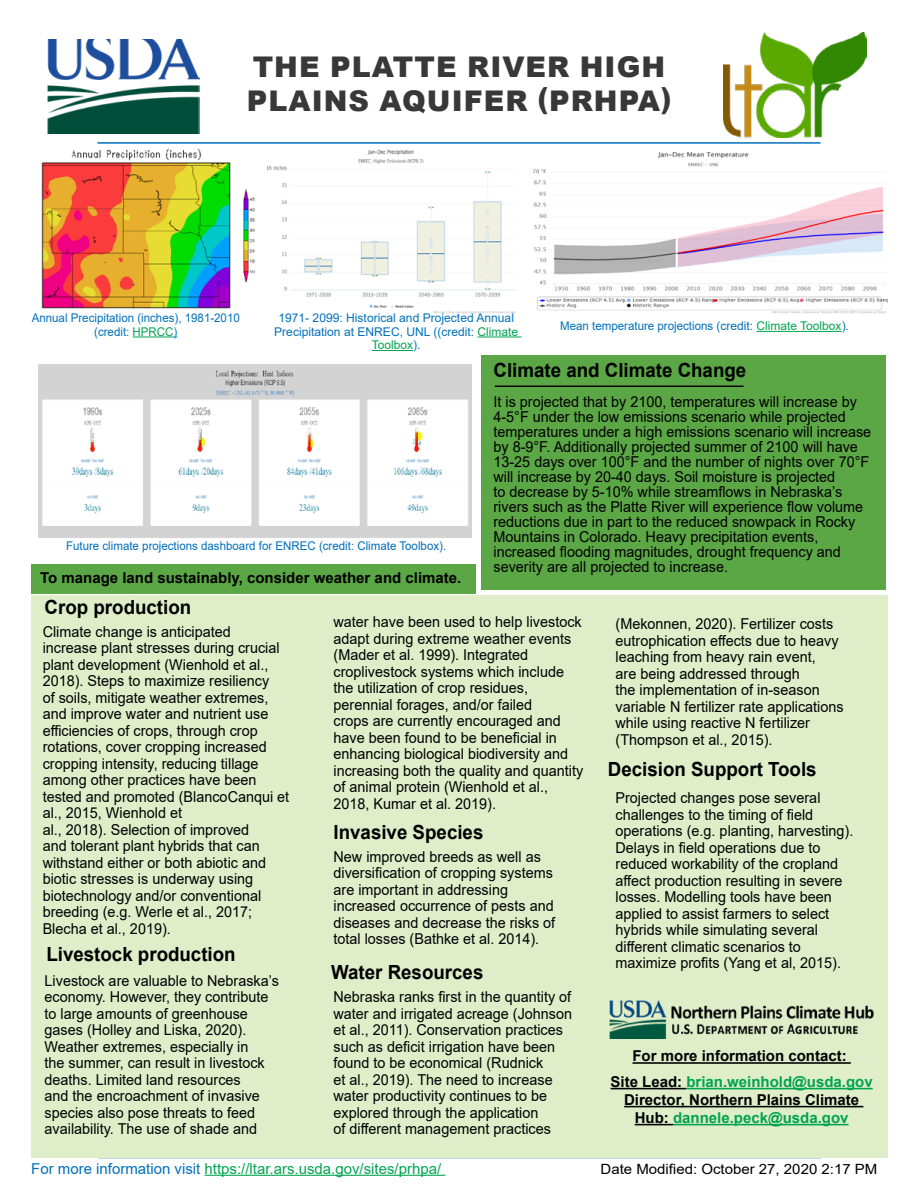
<style>
.page{position:relative;width:918px;height:1188px;background:#fff}
.page>*{position:absolute;margin:0;border:0;box-sizing:border-box;transform-origin:0 0}
.t1{font:900 28.5px/34.2px "Arial";letter-spacing:.035em;color:#383839}
.t2{font:700 19.5px "Arial";color:#000;scale:.96 1}
.t3{font:15px/16.5px "Arial";color:#000;scale:.96 1}
.t4{font:700 15px/25.7px "Arial";color:#000;text-align:center}
.t5{font:15px "Arial";color:#00a450}
.t6{font:14.1px "Arial";color:#000;scale:1.06 1}
.t7{font:12px/13.5px "Arial";color:#0070bb;text-align:center;scale:.96 1}
.t8{font:12px/13.5px "Arial";color:#0070bb;text-align:center}
.s1{color:#00a450}
.s2{color:#0082c9}
.s3{color:#0070bb}
</style>
<div class="page">
<img style="left:47px;top:39px;width:153px;height:94px">
<img style="left:724px;top:32px;width:142px;height:105px">
<div style="left:482px;top:355px;width:404px;height:234px;background:#5ba745"></div>
<hr style="left:495px;top:386px;width:249px;height:1px;background:#000">
<hr style="left:97px;top:142px;width:724px;height:2px;background:#0070bb">
<hr style="left:98px;top:1157px;width:723px;height:1px;background:#0070bb">
<img style="left:38px;top:364px;width:433px;height:174px">
<img style="left:533px;top:152px;width:355px;height:161px">
<img style="left:41px;top:148px;width:214px;height:161px">
<img style="left:267px;top:149px;width:249px;height:164px">
<hr style="left:133px;top:337px;width:41px;height:1px;background:#00a450">
<hr style="left:757px;top:331px;width:85px;height:1px;background:#00a450">
<div style="left:32px;top:595px;width:856px;height:562px;background:#dfedc9"></div>
<div style="left:31px;top:564px;width:445px;height:30px;background:#5ba745"></div>
<hr style="left:633px;top:1062px;width:218px;height:2px;background:#000">
<hr style="left:611px;top:1088px;width:75px;height:1px;background:#000">
<hr style="left:686px;top:1088px;width:187px;height:1px;background:#00a450">
<hr style="left:624px;top:1106px;width:239px;height:1px;background:#000">
<hr style="left:635px;top:1124px;width:38px;height:1px;background:#000">
<hr style="left:673px;top:1124px;width:176px;height:1px;background:#00a450">
<img style="left:609px;top:1000px;width:265px;height:38px">
<hr style="left:478px;top:337px;width:44px;height:1px;background:#00a450">
<hr style="left:372px;top:350px;width:41px;height:1px;background:#00a450">
<hr style="left:205px;top:1175px;width:241px;height:1px;background:#00a450">
<h1 class="t1" style="left:247px;top:49px;width:426px">THE PLATTE RIVER HIGH<br>PLAINS AQUIFER (PRHPA)</h1>
<p class="t7" style="left:32px;top:311px;width:218px">Annual Precipitation (inches), 1981-2010 (credit: <span class="s1">HPRCC</span><span class="s2">)</span></p>
<p class="t7" style="left:560px;top:319px;width:302px">Mean temperature projections (credit: <span class="s1">Climate Toolbox</span>).</p>
<p class="t8" style="left:274px;top:311px;width:246px">1971- 2099: Historical and Projected Annual<br>Precipitation at ENREC, UNL ((credit: <span class="s1">Climate<br>Toolbox</span>).</p>
<h2 class="t2" style="left:494px;top:356px;width:265px">Climate and Climate Change</h2>
<p class="t3" style="left:494px;top:394px;width:395px;line-height:15px">It is projected that by 2100, temperatures will increase by 4-5°F under the low emissions scenario while projected temperatures under a high emissions scenario will increase by 8-9°F. Additionally projected summer of 2100 will have 13-25 days over 100°F and the number of nights over 70°F will increase by 20-40 days. Soil moisture is projected<br>to decrease by 5-10% while streamflows in Nebraska’s rivers such as the Platte River will experience flow volume reductions due in part to the reduced snowpack in Rocky Mountains in Colorado. Heavy precipitation events, increased flooding magnitudes, drought frequency and severity are all projected to increase.</p>
<p class="t7" style="left:66px;top:539px;width:398px">Future climate projections dashboard for ENREC (credit: Climate Toolbox).</p>
<p class="t4" style="left:40px;top:565px;width:423px">To manage land sustainably, consider weather and climate.</p>
<h2 class="t2" style="left:45px;top:593px;width:154px">Crop production</h2>
<p class="t3" style="left:334px;top:614px;width:262px">water have been used to help livestock adapt during extreme weather events (Mader et al. 1999). Integrated croplivestock systems which include the utilization of crop residues, perennial forages, and/or failed<br>crops are currently encouraged and have been found to be beneficial in enhancing biological biodiversity and increasing both the quality and quantity of animal protein (Wienhold et al., 2018, Kumar et al. 2019).</p>
<p class="t3" style="left:334px;top:848px;width:233px">New improved breeds as well as diversification of cropping systems are important in addressing increased occurrence of pests and diseases and decrease the risks of total losses (Bathke et al. 2014).</p>
<p class="t3" style="left:616px;top:616px;width:239px">(Mekonnen, 2020). Fertilizer costs eutrophication effects due to heavy leaching from heavy rain event,<br>are being addressed through<br>the implementation of in-season variable N fertilizer rate applications while using reactive N fertilizer (Thompson et al., 2015).</p>
<p class="t3" style="left:43px;top:623px;width:258px">Climate change is anticipated<br>increase plant stresses during crucial plant development (Wienhold et al., 2018). Steps to maximize resiliency<br>of soils, mitigate weather extremes, and improve water and nutrient use efficiencies of crops, through crop rotations, cover cropping increased cropping intensity, reducing tillage among other practices have been tested and promoted (BlancoCanqui et al., 2015, Wienhold et<br>al., 2018). Selection of improved<br>and tolerant plant hybrids that can withstand either or both abiotic and biotic stresses is underway using biotechnology and/or conventional breeding (e.g. Werle et al., 2017; Blecha et al., 2019).</p>
<p class="t3" style="left:45px;top:972px;width:246px">Livestock are valuable to Nebraska’s economy. However, they contribute to large amounts of greenhouse gases (Holley and Liska, 2020).<br>Weather extremes, especially in<br>the summer, can result in livestock deaths. Limited land resources<br>and the encroachment of invasive species also pose threats to feed availability. The use of shade and</p>
<h2 class="t2" style="left:608px;top:755px;width:219px">Decision Support Tools</h2>
<p class="t3" style="left:616px;top:790px;width:249px">Projected changes pose several challenges to the timing of field operations (e.g. planting, harvesting).<br>Delays in field operations due to reduced workability of the cropland affect production resulting in severe losses. Modelling tools have been applied to assist farmers to select hybrids while simulating several different climatic scenarios to maximize profits (Yang et al, 2015).</p>
<h2 class="t2" style="left:334px;top:819px;width:158px">Invasive Species</h2>
<h2 class="t2" style="left:46px;top:940px;width:199px">Livestock production</h2>
<h2 class="t2" style="left:331px;top:958px;width:160px">Water Resources</h2>
<p class="t3" style="left:334px;top:989px;width:250px">Nebraska ranks first in the quantity of water and irrigated acreage (Johnson et al., 2011). Conservation practices such as deficit irrigation have been found to be economical (Rudnick<br>et al., 2019). The need to increase water productivity continues to be explored through the application<br>of different management practices</p>
<p class="t4" style="left:611px;top:1043px;width:264px">For more information contact:<br>Site Lead: <span class="s1">brian.weinhold@usda.gov</span></p>
<p class="t4" style="left:624px;top:1091px;width:237px;line-height:18px">Director, Northern Plains Climate<br>Hub: <span class="s1">dannele.peck@usda.gov</span></p>
<p class="t5" style="left:31px;top:1158px;width:412px"><span class="s3">For more information visit</span> https://ltar.ars.usda.gov/sites/prhpa/</p>
<p class="t6" style="left:601px;top:1159px;width:263px">Date Modified: October 27, 2020 2:17 PM</p>
</div>
